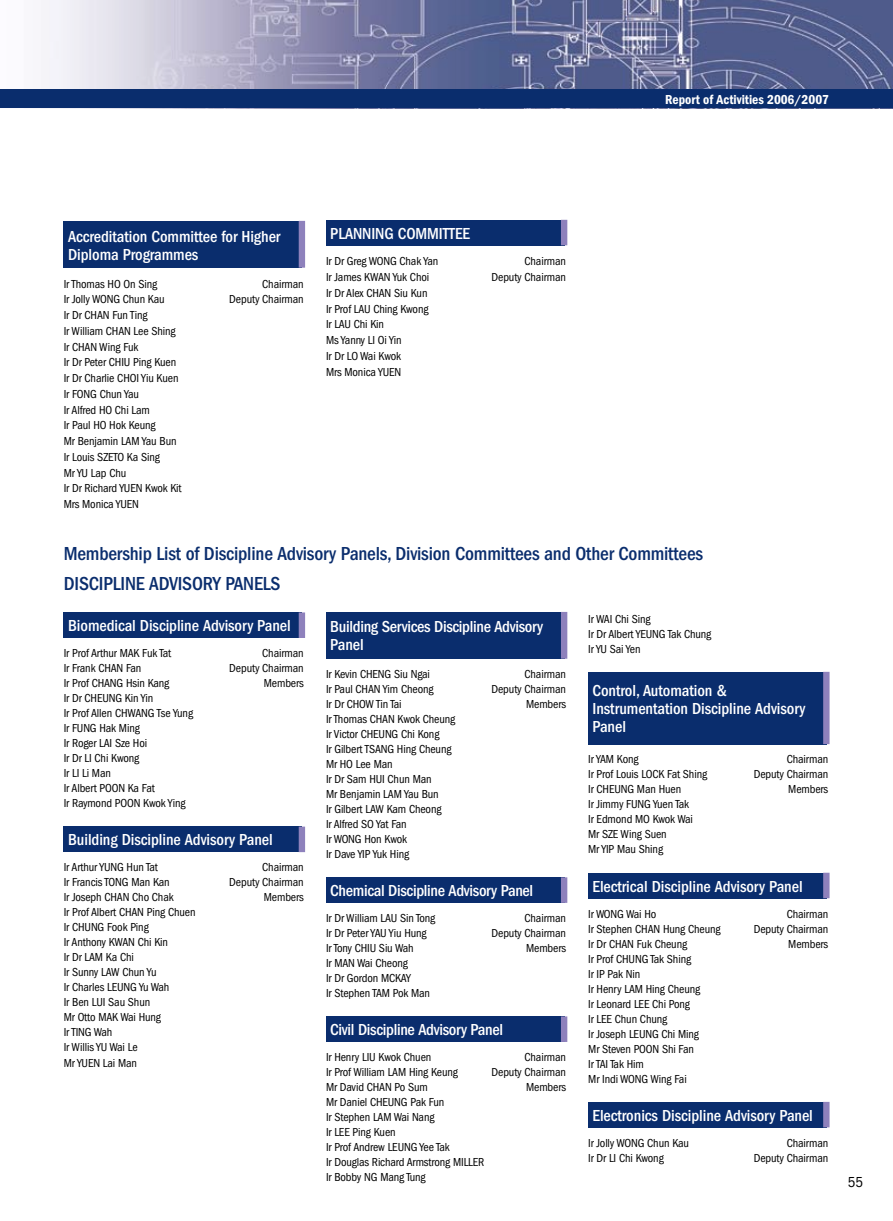
<style>
.page{position:relative;width:893px;height:1221px;background:#fff}
.page>*{position:absolute;margin:0;border:0;box-sizing:border-box;transform-origin:0 0}
.t1{font:500 condensed 19.5px "Franklin Gothic";letter-spacing:-.01em;color:#0a2d6d}
.t2{font:500 condensed 16.5px/18px "Franklin Gothic";letter-spacing:-.005em;color:#fff}
.t3{font:condensed 15px "Franklin Gothic";color:#000}
.t4{font:600 condensed 13.5px "Franklin Gothic";color:#fff}
.t5{font:condensed 12px/15px "Franklin Gothic";letter-spacing:-.01em;color:#000}
</style>
<div class="page">
<img style="left:41px;top:0;width:852px;height:89px">
<div style="left:0;top:89px;width:893px;height:19px;background:#0a2d6d"></div>
<div style="left:64px;top:221px;width:238px;height:47px;background:#0a2d6d"></div>
<div style="left:299px;top:221px;width:6px;height:47px;background:#8e81bc"></div>
<div style="left:326px;top:220px;width:238px;height:25px;background:#0a2d6d"></div>
<div style="left:561px;top:220px;width:6px;height:25px;background:#8e81bc"></div>
<div style="left:64px;top:612px;width:238px;height:26px;background:#0a2d6d"></div>
<div style="left:299px;top:612px;width:6px;height:26px;background:#8e81bc"></div>
<div style="left:64px;top:826px;width:238px;height:26px;background:#0a2d6d"></div>
<div style="left:299px;top:826px;width:6px;height:26px;background:#8e81bc"></div>
<div style="left:326px;top:612px;width:238px;height:46px;background:#0a2d6d"></div>
<div style="left:561px;top:612px;width:6px;height:46px;background:#8e81bc"></div>
<div style="left:326px;top:877px;width:238px;height:25px;background:#0a2d6d"></div>
<div style="left:561px;top:877px;width:6px;height:25px;background:#8e81bc"></div>
<div style="left:326px;top:1016px;width:238px;height:25px;background:#0a2d6d"></div>
<div style="left:561px;top:1016px;width:6px;height:25px;background:#8e81bc"></div>
<div style="left:588px;top:671px;width:238px;height:73px;background:#0a2d6d"></div>
<div style="left:823px;top:671px;width:6px;height:73px;background:#8e81bc"></div>
<div style="left:588px;top:872px;width:238px;height:26px;background:#0a2d6d"></div>
<div style="left:823px;top:872px;width:6px;height:26px;background:#8e81bc"></div>
<div style="left:588px;top:1101px;width:238px;height:26px;background:#0a2d6d"></div>
<div style="left:823px;top:1101px;width:6px;height:26px;background:#8e81bc"></div>
<p class="t4" style="left:665px;top:92px;width:165px">Report of Activities 2006/2007</p>
<h2 class="t2" style="left:68px;top:228px;width:214px">Accreditation Committee for Higher<br>Diploma Programmes</h2>
<p class="t5" style="left:64px;top:276px;width:95px">Ir Thomas HO On Sing</p>
<p class="t5" style="left:262px;top:276px;width:43px">Chairman</p>
<p class="t5" style="left:64px;top:292px;width:102px">Ir Jolly WONG Chun Kau</p>
<p class="t5" style="left:229px;top:292px;width:76px">Deputy Chairman</p>
<p class="t5" style="left:64px;top:307px;width:119px;line-height:15.8px">Ir Dr CHAN Fun Ting<br>Ir William CHAN Lee Shing<br>Ir CHAN Wing Fuk<br>Ir Dr Peter CHIU Ping Kuen<br>Ir Dr Charlie CHOI Yiu Kuen<br>Ir FONG Chun Yau<br>Ir Alfred HO Chi Lam<br>Ir Paul HO Hok Keung<br>Mr Benjamin LAM Yau Bun<br>Ir Louis SZETO Ka Sing<br>Mr YU Lap Chu<br>Ir Dr Richard YUEN Kwok Kit<br>Mrs Monica YUEN</p>
<h2 class="t2" style="left:330px;top:224px;width:141px">PLANNING COMMITTEE</h2>
<p class="t5" style="left:326px;top:254px;width:114px">Ir Dr Greg WONG Chak Yan</p>
<p class="t5" style="left:525px;top:254px;width:43px">Chairman</p>
<p class="t5" style="left:326px;top:270px;width:105px">Ir James KWAN Yuk Choi</p>
<p class="t5" style="left:491px;top:270px;width:76px">Deputy Chairman</p>
<p class="t5" style="left:326px;top:285px;width:104px;line-height:15.8px">Ir Dr Alex CHAN Siu Kun<br>Ir Prof LAU Ching Kwong<br>Ir LAU Chi Kin<br>Ms Yanny LI Oi Yin<br>Ir Dr LO Wai Kwok<br>Mrs Monica YUEN</p>
<h1 class="t1" style="left:64px;top:542px;width:641px">Membership List of Discipline Advisory Panels, Division Committees and Other Committees</h1>
<h1 class="t1" style="left:64px;top:572px;width:218px">DISCIPLINE ADVISORY PANELS</h1>
<h2 class="t2" style="left:68px;top:617px;width:224px">Biomedical Discipline Advisory Panel</h2>
<p class="t5" style="left:64px;top:646px;width:109px">Ir Prof Arthur MAK Fuk Tat</p>
<p class="t5" style="left:262px;top:646px;width:43px">Chairman</p>
<p class="t5" style="left:64px;top:661px;width:79px">Ir Frank CHAN Fan</p>
<p class="t5" style="left:229px;top:661px;width:76px">Deputy Chairman</p>
<p class="t5" style="left:64px;top:676px;width:107px">Ir Prof CHANG Hsin Kang</p>
<p class="t5" style="left:264px;top:676px;width:41px">Members</p>
<p class="t5" style="left:64px;top:691px;width:131px">Ir Dr CHEUNG Kin Yin<br>Ir Prof Allen CHWANG Tse Yung<br>Ir FUNG Hak Ming<br>Ir Roger LAI Sze Hoi<br>Ir Dr LI Chi Kwong<br>Ir LI Li Man<br>Ir Albert POON Ka Fat<br>Ir Raymond POON Kwok Ying</p>
<h2 class="t2" style="left:68px;top:831px;width:206px">Building Discipline Advisory Panel</h2>
<p class="t5" style="left:64px;top:860px;width:96px">Ir Arthur YUNG Hun Tat</p>
<p class="t5" style="left:262px;top:860px;width:43px">Chairman</p>
<p class="t5" style="left:64px;top:875px;width:108px">Ir Francis TONG Man Kan</p>
<p class="t5" style="left:229px;top:875px;width:76px">Deputy Chairman</p>
<p class="t5" style="left:64px;top:890px;width:111px">Ir Joseph CHAN Cho Chak</p>
<p class="t5" style="left:264px;top:890px;width:41px">Members</p>
<p class="t5" style="left:64px;top:905px;width:133px">Ir Prof Albert CHAN Ping Chuen<br>Ir CHUNG Fook Ping<br>Ir Anthony KWAN Chi Kin<br>Ir Dr LAM Ka Chi<br>Ir Sunny LAW Chun Yu<br>Ir Charles LEUNG Yu Wah<br>Ir Ben LUI Sau Shun<br>Mr Otto MAK Wai Hung<br>Ir TING Wah<br>Ir Willis YU Wai Le<br>Mr YUEN Lai Man</p>
<h2 class="t2" style="left:330px;top:618px;width:214px">Building Services Discipline Advisory<br>Panel</h2>
<p class="t5" style="left:326px;top:666px;width:105px">Ir Kevin CHENG Siu Ngai</p>
<p class="t5" style="left:524px;top:666px;width:43px">Chairman</p>
<p class="t5" style="left:326px;top:681px;width:109px">Ir Paul CHAN Yim Cheong</p>
<p class="t5" style="left:491px;top:681px;width:76px">Deputy Chairman</p>
<p class="t5" style="left:326px;top:696px;width:77px">Ir Dr CHOW Tin Tai</p>
<p class="t5" style="left:526px;top:696px;width:41px">Members</p>
<p class="t5" style="left:326px;top:711px;width:131px">Ir Thomas CHAN Kwok Cheung<br>Ir Victor CHEUNG Chi Kong<br>Ir Gilbert TSANG Hing Cheung<br>Mr HO Lee Man<br>Ir Dr Sam HUI Chun Man<br>Mr Benjamin LAM Yau Bun<br>Ir Gilbert LAW Kam Cheong<br>Ir Alfred SO Yat Fan<br>Ir WONG Hon Kwok<br>Ir Dave YIP Yuk Hing</p>
<h2 class="t2" style="left:330px;top:881px;width:204px">Chemical Discipline Advisory Panel</h2>
<p class="t5" style="left:326px;top:910px;width:111px">Ir Dr William LAU Sin Tong</p>
<p class="t5" style="left:524px;top:910px;width:43px">Chairman</p>
<p class="t5" style="left:326px;top:925px;width:102px">Ir Dr Peter YAU Yiu Hung</p>
<p class="t5" style="left:491px;top:925px;width:76px">Deputy Chairman</p>
<p class="t5" style="left:326px;top:940px;width:89px">Ir Tony CHIU Siu Wah</p>
<p class="t5" style="left:526px;top:940px;width:41px">Members</p>
<p class="t5" style="left:326px;top:955px;width:106px">Ir MAN Wai Cheong<br>Ir Dr Gordon MCKAY<br>Ir Stephen TAM Pok Man</p>
<h2 class="t2" style="left:330px;top:1020px;width:174px">Civil Discipline Advisory Panel</h2>
<p class="t5" style="left:326px;top:1049px;width:107px">Ir Henry LIU Kwok Chuen</p>
<p class="t5" style="left:524px;top:1049px;width:43px">Chairman</p>
<p class="t5" style="left:326px;top:1064px;width:133px">Ir Prof William LAM Hing Keung</p>
<p class="t5" style="left:491px;top:1064px;width:76px">Deputy Chairman</p>
<p class="t5" style="left:326px;top:1079px;width:103px">Mr David CHAN Po Sum</p>
<p class="t5" style="left:526px;top:1079px;width:41px">Members</p>
<p class="t5" style="left:326px;top:1094px;width:160px">Mr Daniel CHEUNG Pak Fun<br>Ir Stephen LAM Wai Nang<br>Ir LEE Ping Kuen<br>Ir Prof Andrew LEUNG Yee Tak<br>Ir Douglas Richard Armstrong MILLER<br>Ir Bobby NG Mang Tung</p>
<p class="t5" style="left:588px;top:611px;width:125px">Ir WAI Chi Sing<br>Ir Dr Albert YEUNG Tak Chung<br>Ir YU Sai Yen</p>
<h2 class="t2" style="left:592px;top:681px;width:215px">Control, Automation &amp;<br>Instrumentation Discipline Advisory<br>Panel</h2>
<p class="t5" style="left:588px;top:752px;width:52px">Ir YAM Kong</p>
<p class="t5" style="left:787px;top:752px;width:43px">Chairman</p>
<p class="t5" style="left:588px;top:767px;width:120px">Ir Prof Louis LOCK Fat Shing</p>
<p class="t5" style="left:754px;top:767px;width:76px">Deputy Chairman</p>
<p class="t5" style="left:588px;top:782px;width:95px">Ir CHEUNG Man Huen</p>
<p class="t5" style="left:788px;top:782px;width:41px">Members</p>
<p class="t5" style="left:588px;top:797px;width:106px">Ir Jimmy FUNG Yuen Tak<br>Ir Edmond MO Kwok Wai<br>Mr SZE Wing Suen<br>Mr YIP Mau Shing</p>
<h2 class="t2" style="left:592px;top:877px;width:212px">Electrical Discipline Advisory Panel</h2>
<p class="t5" style="left:588px;top:906px;width:70px">Ir WONG Wai Ho</p>
<p class="t5" style="left:787px;top:906px;width:43px">Chairman</p>
<p class="t5" style="left:588px;top:921px;width:134px">Ir Stephen CHAN Hung Cheung</p>
<p class="t5" style="left:754px;top:921px;width:76px">Deputy Chairman</p>
<p class="t5" style="left:588px;top:936px;width:100px">Ir Dr CHAN Fuk Cheung</p>
<p class="t5" style="left:788px;top:936px;width:41px">Members</p>
<p class="t5" style="left:588px;top:951px;width:114px">Ir Prof CHUNG Tak Shing<br>Ir IP Pak Nin<br>Ir Henry LAM Hing Cheung<br>Ir Leonard LEE Chi Pong<br>Ir LEE Chun Chung<br>Ir Joseph LEUNG Chi Ming<br>Mr Steven POON Shi Fan<br>Ir TAI Tak Him<br>Mr Indi WONG Wing Fai</p>
<h2 class="t2" style="left:592px;top:1106px;width:222px">Electronics Discipline Advisory Panel</h2>
<p class="t5" style="left:588px;top:1135px;width:102px">Ir Jolly WONG Chun Kau</p>
<p class="t5" style="left:787px;top:1135px;width:43px">Chairman</p>
<p class="t5" style="left:588px;top:1150px;width:77px">Ir Dr LI Chi Kwong</p>
<p class="t5" style="left:754px;top:1150px;width:76px">Deputy Chairman</p>
<p class="t3" style="left:848px;top:1173px;width:17px">55</p>
</div>
